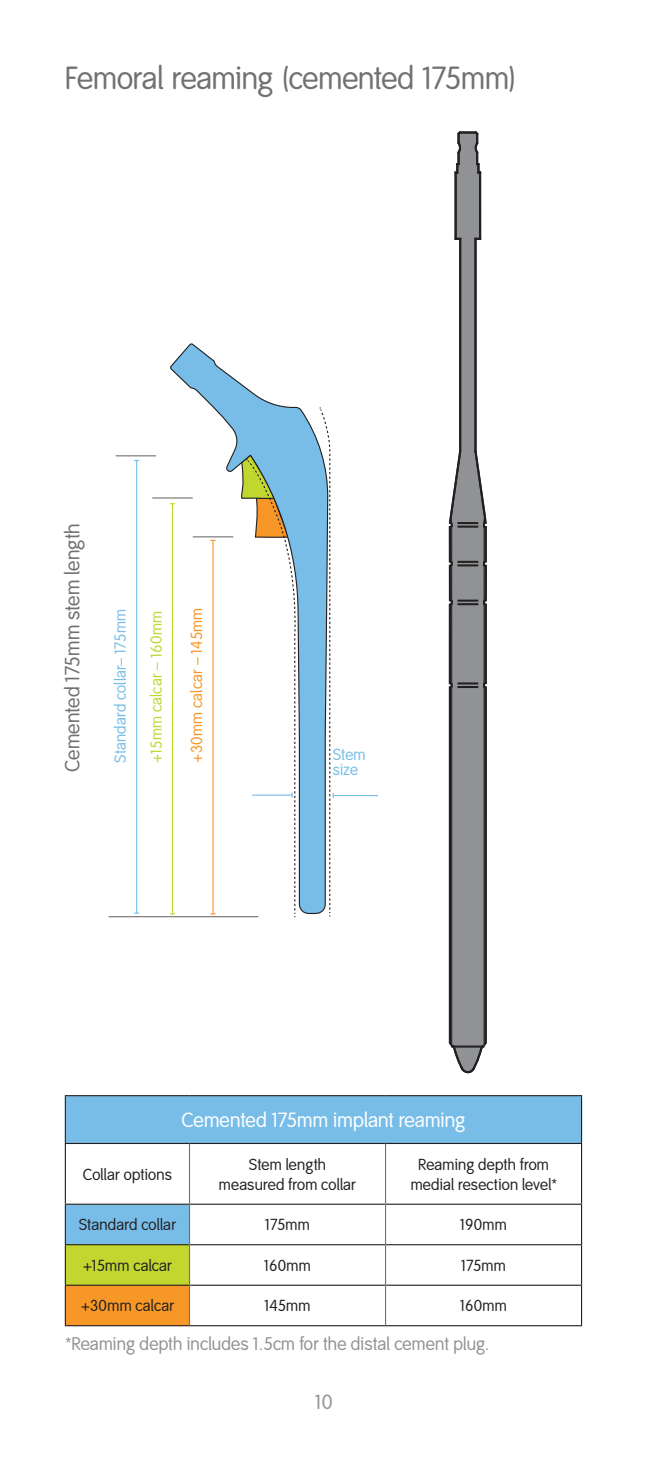
<style>
.page{position:relative;width:648px;height:1458px;background:#fff}
.page>*{position:absolute;margin:0;border:0;box-sizing:border-box;transform-origin:0 0}
.t1{font:31.5px "Smith&Nephew";letter-spacing:-.01em;color:#717074}
.t2{font:20.25px "Smith&Nephew";letter-spacing:.005em;color:#fff}
.t3{font:20.25px "Smith&Nephew";letter-spacing:.005em;color:#717074}
.t4{font:20.25px "Smith&Nephew";color:#919295}
.t5{font:18px "Smith&Nephew";letter-spacing:.01em;color:#919295}
.t6{font:15.75px/20.2px "Smith&Nephew";letter-spacing:.015em;color:#231f20;text-align:center}
.t7{font:15.75px/15.8px "Smith&Nephew";letter-spacing:.01em;color:#78bde8}
.t8{font:15.75px "Smith&Nephew";letter-spacing:.015em;color:#c1d72f}
.t9{font:15.75px "Smith&Nephew";letter-spacing:.015em;color:#f79727}
</style>
<div class="page">
<svg style="left:66px;top:1096px;width:515px;height:148px;fill:#78bde8"></svg>
<svg style="left:66px;top:1144px;width:515px;height:60px"></svg>
<div style="left:65px;top:1245px;width:125px;height:40px;background:#c1d72f"></div>
<div style="left:65px;top:1285px;width:125px;height:41px;background:#f79727"></div>
<hr style="left:65px;top:1095px;width:125px;height:1px;background:#231f20">
<hr style="left:65px;top:1096px;width:1px;height:47px;background:#231f20">
<hr style="left:190px;top:1095px;width:196px;height:1px;background:#231f20">
<hr style="left:386px;top:1095px;width:196px;height:1px;background:#231f20">
<hr style="left:581px;top:1096px;width:1px;height:47px;background:#231f20">
<hr style="left:65px;top:1143px;width:125px;height:1px;background:#231f20">
<hr style="left:65px;top:1144px;width:1px;height:60px;background:#231f20">
<hr style="left:190px;top:1143px;width:196px;height:1px;background:#231f20">
<hr style="left:386px;top:1143px;width:196px;height:1px;background:#231f20">
<hr style="left:581px;top:1144px;width:1px;height:60px;background:#231f20">
<hr style="left:65px;top:1204px;width:124px;height:1px;background:#231f20">
<hr style="left:65px;top:1205px;width:1px;height:39px;background:#231f20">
<hr style="left:190px;top:1204px;width:195px;height:1px;background:#231f20">
<hr style="left:386px;top:1204px;width:196px;height:1px;background:#231f20">
<hr style="left:581px;top:1205px;width:1px;height:39px;background:#231f20">
<hr style="left:65px;top:1244px;width:124px;height:1px;background:#231f20">
<hr style="left:65px;top:1245px;width:1px;height:40px;background:#231f20">
<hr style="left:190px;top:1244px;width:195px;height:1px;background:#231f20">
<hr style="left:386px;top:1244px;width:196px;height:1px;background:#231f20">
<hr style="left:581px;top:1245px;width:1px;height:40px;background:#231f20">
<hr style="left:65px;top:1285px;width:124px;height:1px;background:#231f20">
<hr style="left:65px;top:1286px;width:1px;height:39px;background:#231f20">
<hr style="left:190px;top:1285px;width:195px;height:1px;background:#231f20">
<hr style="left:386px;top:1285px;width:196px;height:1px;background:#231f20">
<hr style="left:581px;top:1286px;width:1px;height:39px;background:#231f20">
<hr style="left:65px;top:1325px;width:125px;height:1px;background:#231f20">
<hr style="left:190px;top:1325px;width:196px;height:1px;background:#231f20">
<hr style="left:386px;top:1325px;width:196px;height:1px;background:#231f20">
<hr style="left:189px;top:1144px;width:1px;height:60px;background:#717074">
<hr style="left:385px;top:1144px;width:1px;height:60px;background:#717074">
<hr style="left:189px;top:1204px;width:1px;height:41px;background:#717074">
<hr style="left:385px;top:1204px;width:1px;height:41px;background:#717074">
<hr style="left:189px;top:1245px;width:1px;height:40px;background:#717074">
<hr style="left:385px;top:1245px;width:1px;height:40px;background:#717074">
<hr style="left:189px;top:1285px;width:1px;height:40px;background:#717074">
<hr style="left:385px;top:1285px;width:1px;height:40px;background:#717074">
<svg style="left:448px;top:131px;width:39px;height:943px"></svg>
<svg style="left:170px;top:343px;width:113px;height:570px"></svg>
<hr style="left:172px;top:504px;width:1px;height:410px;background:#c1d72f">
<hr style="left:212px;top:540px;width:2px;height:374px;background:#f79727">
<svg style="left:210px;top:913px;width:6px;height:2px"></svg>
<hr style="left:136px;top:460px;width:1px;height:453px;background:#78bde8">
<hr style="left:152px;top:497px;width:41px;height:2px;background:#717074">
<hr style="left:193px;top:536px;width:40px;height:1px;background:#717074">
<hr style="left:116px;top:455px;width:40px;height:1px;background:#717074">
<hr style="left:333px;top:795px;width:45px;height:1px;background:#78bde8">
<svg style="left:240px;top:406px;width:94px;height:512px"></svg>
<hr style="left:109px;top:916px;width:149px;height:1px;background:#717074">
<h1 class="t1" style="left:65px;top:60px;width:453px">Femoral reaming (cemented 175mm)</h1>
<p class="t3" style="left:61px;top:772px;width:250px;rotate:-90deg">Cemented 175mm stem length</p>
<p class="t7" style="left:113px;top:763px;width:155px;rotate:-90deg">Standard collar– 175mm</p>
<p class="t8" style="left:147px;top:763px;width:153px;rotate:-90deg">+15mm calcar – 160mm</p>
<p class="t9" style="left:188px;top:763px;width:157px;rotate:-90deg">+30mm calcar – 145mm</p>
<p class="t7" style="left:333px;top:747px;width:34px">Stem size</p>
<p class="t2" style="left:182px;top:1109px;width:285px">Cemented 175mm implant reaming</p>
<p class="t6" style="left:83px;top:1165px;width:91px">Collar options</p>
<p class="t6" style="left:219px;top:1155px;width:139px">Stem length measured from collar</p>
<p class="t6" style="left:411px;top:1155px;width:147px">Reaming depth from medial resection level*</p>
<p class="t6" style="left:79px;top:1215px;width:99px">Standard collar</p>
<p class="t6" style="left:265px;top:1215px;width:46px">175mm</p>
<p class="t6" style="left:460px;top:1215px;width:48px">190mm</p>
<p class="t6" style="left:83px;top:1256px;width:91px">+15mm calcar</p>
<p class="t6" style="left:264px;top:1256px;width:48px">160mm</p>
<p class="t6" style="left:461px;top:1256px;width:46px">175mm</p>
<p class="t6" style="left:81px;top:1296px;width:95px">+30mm calcar</p>
<p class="t6" style="left:265px;top:1296px;width:48px">145mm</p>
<p class="t6" style="left:460px;top:1296px;width:48px">160mm</p>
<p class="t5" style="left:65px;top:1333px;width:426px">*Reaming depth includes 1.5cm for the distal cement plug.</p>
<p class="t4" style="left:315px;top:1390px;width:19px">10</p>
</div>
